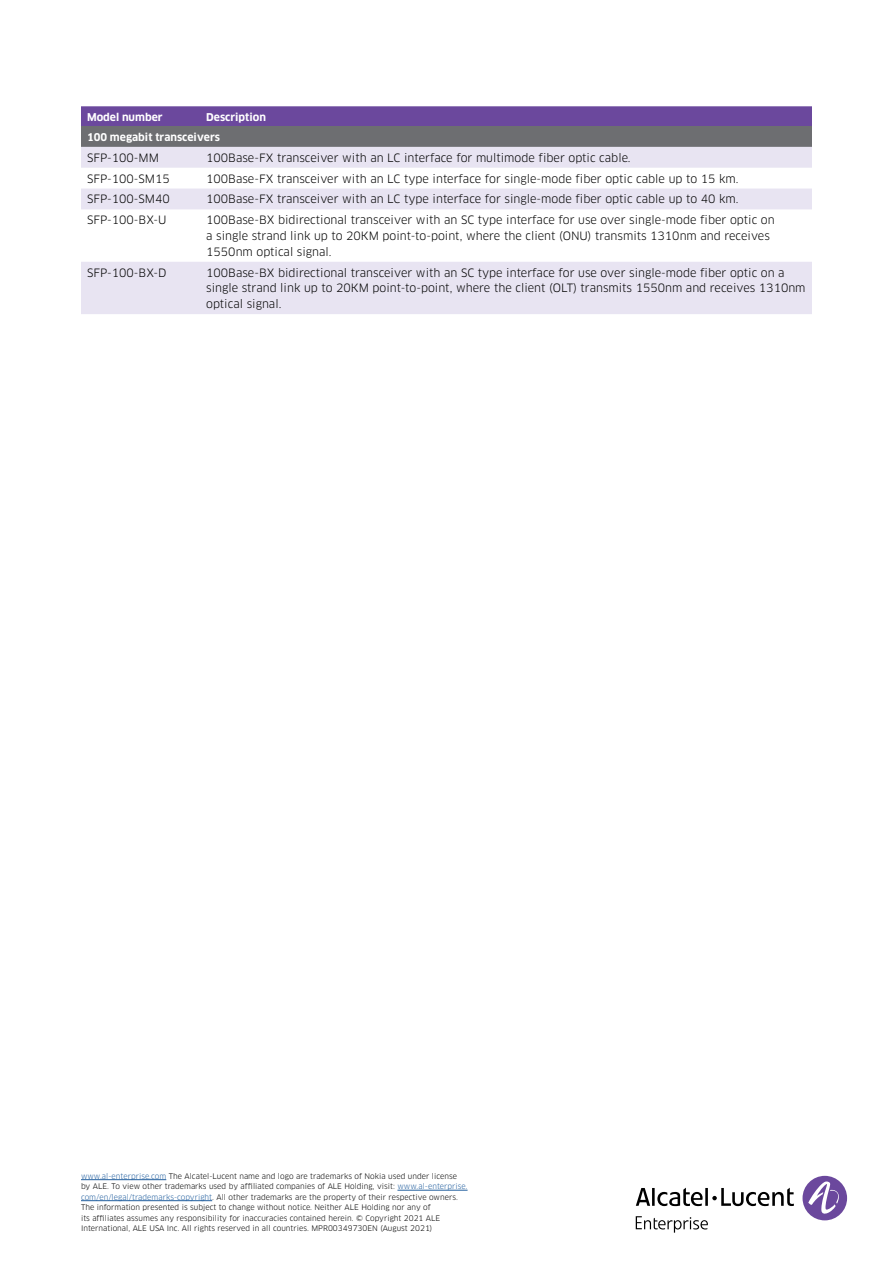
<style>
.page{position:relative;width:893px;height:1263px;background:#fff}
.page>*{position:absolute;margin:0;border:0;box-sizing:border-box;transform-origin:0 0}
.t1{font:11.25px/15.8px "Clan OT";color:#000}
.t2{font:700 10.5px/20.2px "Clan OT";color:#fff}
.t3{font:7.5px/10.5px "Clan OT";letter-spacing:.005em;color:#000}
.s1{color:#215e9e}
</style>
<div class="page">
<div style="left:802px;top:1176px;width:45px;height:44px;background:#6b489d;border-radius:50%"></div>
<svg style="left:808px;top:1181px;width:34px;height:33px"></svg>
<svg style="left:636px;top:1188px;width:158px;height:18px"></svg>
<svg style="left:636px;top:1216px;width:72px;height:16px"></svg>
<hr style="left:81px;top:1179px;width:85px;height:1px;background:#215e9e">
<hr style="left:397px;top:1190px;width:71px;height:1px;background:#215e9e">
<hr style="left:81px;top:1200px;width:131px;height:1px;background:#215e9e">
<svg style="left:81px;top:106px;width:731px;height:21px;background:#6d4c9c"></svg>
<div style="left:81px;top:127px;width:731px;height:20px;background:#6d6e71"></div>
<svg style="left:81px;top:147px;width:731px;height:167px;fill:#e8e4f2"></svg>
<p class="t2" style="left:87px;top:107px;width:180px;text-indent:119px">Description<br>100 megabit transceivers</p>
<p class="t1" style="left:87px;top:150px;width:74px">SFP-100-MM</p>
<p class="t1" style="left:206px;top:150px;width:426px">100Base-FX transceiver with an LC interface for multimode fiber optic cable.</p>
<p class="t1" style="left:87px;top:171px;width:84px">SFP-100-SM15</p>
<p class="t1" style="left:206px;top:171px;width:534px">100Base-FX transceiver with an LC type interface for single-mode fiber optic cable up to 15 km.</p>
<p class="t1" style="left:87px;top:191px;width:84px">SFP-100-SM40</p>
<p class="t1" style="left:206px;top:191px;width:534px">100Base-FX transceiver with an LC type interface for single-mode fiber optic cable up to 40 km.</p>
<p class="t1" style="left:87px;top:212px;width:81px">SFP-100-BX-U</p>
<p class="t1" style="left:206px;top:212px;width:570px">100Base-BX bidirectional transceiver with an SC type interface for use over single-mode fiber optic on a single strand link up to 20KM point-to-point, where the client (ONU) transmits 1310nm and receives<br>1550nm optical signal.</p>
<p class="t1" style="left:87px;top:265px;width:81px">SFP-100-BX-D</p>
<p class="t1" style="left:206px;top:265px;width:601px">100Base-BX bidirectional transceiver with an SC type interface for use over single-mode fiber optic on a single strand link up to 20KM point-to-point, where the client (OLT) transmits 1550nm and receives 1310nm optical signal.</p>
<p class="t2" style="left:87px;top:107px;width:77px">Model number</p>
<p class="t3" style="left:81px;top:1171px;width:388px"><span class="s1">www.al-enterprise.com</span> The Alcatel-Lucent name and logo are trademarks of Nokia used under license by ALE. To view other trademarks used by affiliated companies of ALE Holding, visit: <span class="s1">www.al-enterprise. com/en/legal/trademarks-copyright</span>. All other trademarks are the property of their respective owners.<br>The information presented is subject to change without notice. Neither ALE Holding nor any of<br>its affiliates assumes any responsibility for inaccuracies contained herein. © Copyright 2021 ALE International, ALE USA Inc. All rights reserved in all countries. MPR00349730EN (August 2021)</p>
</div>
